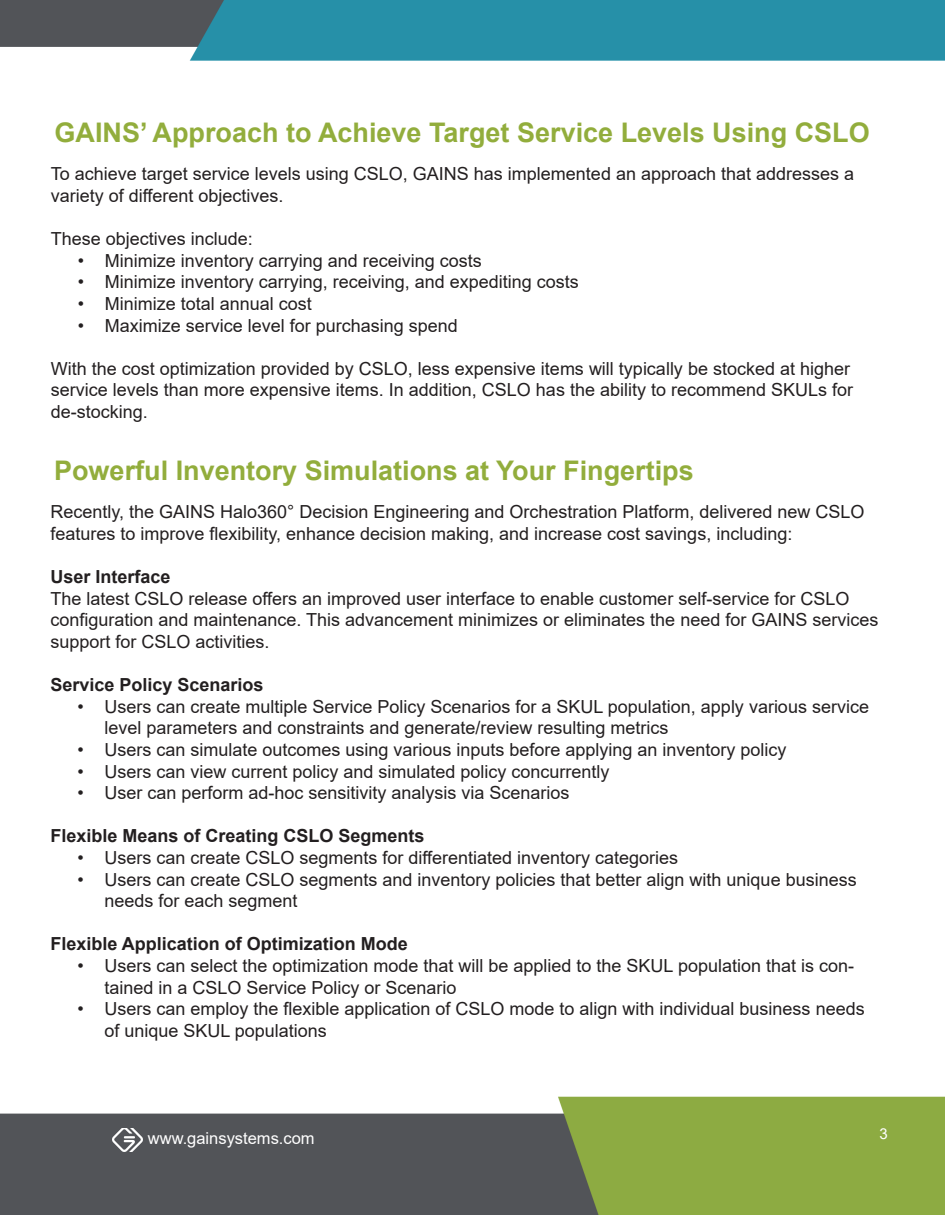
<style>
.page{position:relative;width:945px;height:1215px;background:#fff}
.page>*{position:absolute;margin:0;border:0;box-sizing:border-box;transform-origin:0 0}
.t1{font:700 27px "Arial";color:#92ad3c}
.t2{font:18px/21.6px "Arial";color:#231f20}
.t3{font:700 18px "Arial";color:#231f20}
.t4{font:16.5px "Arial";color:#fff}
.t5{font:15px "Arial";color:#fff}
</style>
<div class="page">
<img style="left:0;top:0;width:945px;height:1215px">
<img style="left:112px;top:1128px;width:30px;height:24px">
<h1 class="t1" style="left:55px;top:113px;width:817px">GAINS’ Approach to Achieve Target Service Levels Using CSLO</h1>
<p class="t2" style="left:51px;top:163px;width:805px">To achieve target service levels using CSLO, GAINS has implemented an approach that addresses a variety of different objectives.</p>
<p class="t2" style="left:51px;top:228px;width:204px">These objectives include:</p>
<p class="t2" style="left:78px;top:250px;width:406px">• Minimize inventory carrying and receiving costs</p>
<p class="t2" style="left:78px;top:271px;width:503px">• Minimize inventory carrying, receiving, and expediting costs</p>
<p class="t2" style="left:78px;top:293px;width:236px">• Minimize total annual cost</p>
<p class="t2" style="left:78px;top:314px;width:382px">• Maximize service level for purchasing spend</p>
<p class="t2" style="left:51px;top:358px;width:804px">With the cost optimization provided by CSLO, less expensive items will typically be stocked at higher service levels than more expensive items. In addition, CSLO has the ability to recommend SKULs for de-stocking.</p>
<h1 class="t1" style="left:54px;top:451px;width:641px">Powerful Inventory Simulations at Your Fingertips</h1>
<p class="t2" style="left:50px;top:501px;width:816px">Recently, the GAINS Halo360° Decision Engineering and Orchestration Platform, delivered new CSLO features to improve flexibility, enhance decision making, and increase cost savings, including:</p>
<p class="t3" style="left:50px;top:564px;width:122px">User Interface</p>
<p class="t2" style="left:50px;top:588px;width:830px">The latest CSLO release offers an improved user interface to enable customer self-service for CSLO configuration and maintenance. This advancement minimizes or eliminates the need for GAINS services support for CSLO activities.</p>
<p class="t3" style="left:50px;top:672px;width:215px">Service Policy Scenarios</p>
<p class="t2" style="left:104px;top:696px;width:766px;text-indent:-27px">• Users can create multiple Service Policy Scenarios for a SKUL population, apply various service level parameters and constraints and generate/review resulting metrics</p>
<p class="t2" style="left:77px;top:739px;width:711px">• Users can simulate outcomes using various inputs before applying an inventory policy</p>
<p class="t2" style="left:77px;top:760px;width:534px">• Users can view current policy and simulated policy concurrently</p>
<p class="t2" style="left:77px;top:782px;width:494px">• User can perform ad-hoc sensitivity analysis via Scenarios</p>
<p class="t3" style="left:50px;top:823px;width:376px">Flexible Means of Creating CSLO Segments</p>
<p class="t2" style="left:77px;top:847px;width:602px">• Users can create CSLO segments for differentiated inventory categories</p>
<p class="t2" style="left:104px;top:868px;width:754px;text-indent:-27px">• Users can create CSLO segments and inventory policies that better align with unique business needs for each segment</p>
<p class="t3" style="left:50px;top:931px;width:359px">Flexible Application of Optimization Mode</p>
<p class="t2" style="left:104px;top:955px;width:751px;text-indent:-27px">• Users can select the optimization mode that will be applied to the SKUL population that is con&shy;tained in a CSLO Service Policy or Scenario</p>
<p class="t2" style="left:104px;top:998px;width:762px;text-indent:-27px">• Users can employ the flexible application of CSLO mode to align with individual business needs of unique SKUL populations</p>
<p class="t4" style="left:148px;top:1127px;width:168px">www.gainsystems.com</p>
<p class="t5" style="left:879px;top:1124px;width:10px">3</p>
</div>
